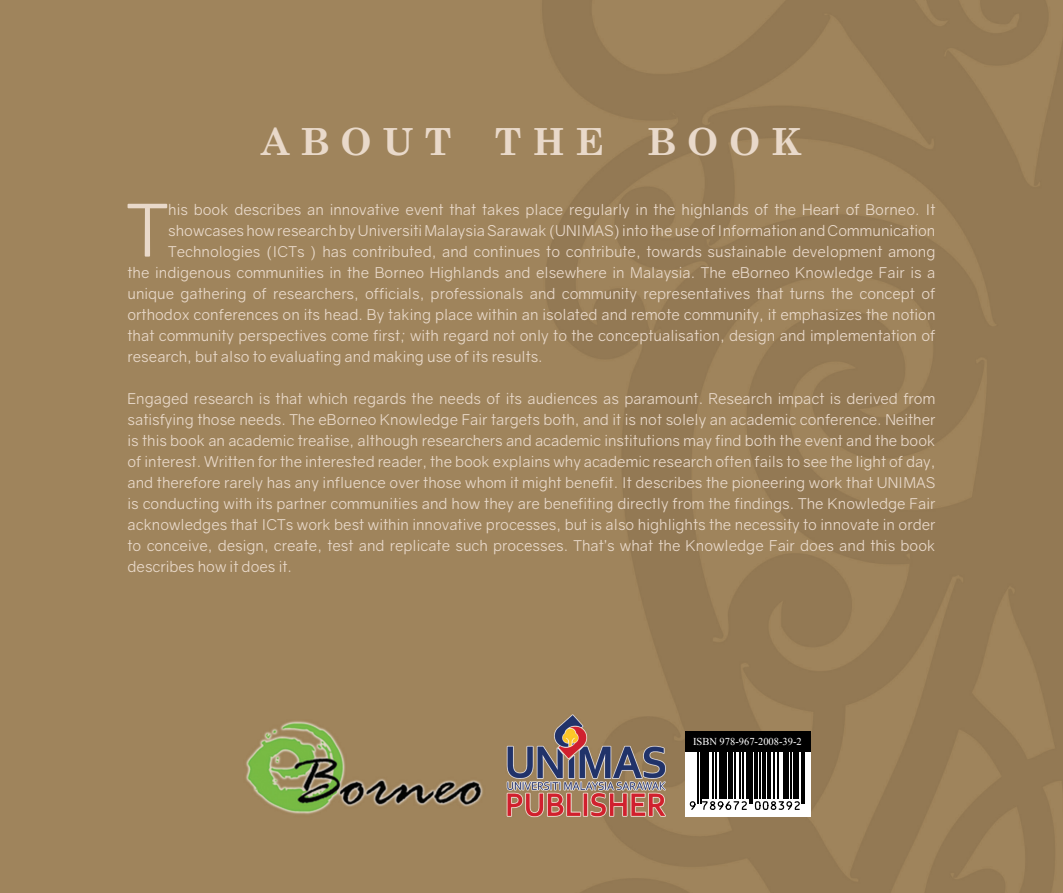
<style>
.page{position:relative;width:1063px;height:893px;background:#fff}
.page>*{position:absolute;margin:0;border:0;box-sizing:border-box;transform-origin:0 0}
.t1{font:73.05px "Gravity";color:#e9d9ca}
.t2{font:700 37.5px "Century Schoolbook";color:#e9d9ca}
.t3{font:15px/21px "Gravity";color:#e9d9ca;text-align:justify}
.t4{font:10.5px "Times New Roman";color:#fff}
</style>
<div class="page">
<img style="left:0;top:0;width:1063px;height:893px">
<svg style="left:685px;top:751px;width:125px;height:64px"></svg>
<hr style="left:698px;top:731px;width:1px;height:73px;background:#000">
<hr style="left:700px;top:731px;width:1px;height:73px;background:#000">
<hr style="left:702px;top:731px;width:4px;height:68px;background:#000">
<hr style="left:707px;top:731px;width:2px;height:68px;background:#000">
<hr style="left:712px;top:731px;width:1px;height:68px;background:#000">
<hr style="left:716px;top:731px;width:1px;height:68px;background:#000">
<hr style="left:719px;top:731px;width:1px;height:68px;background:#000">
<hr style="left:721px;top:731px;width:4px;height:68px;background:#000">
<hr style="left:726px;top:731px;width:1px;height:68px;background:#000">
<div style="left:728px;top:731px;width:5px;height:68px;background:#000"></div>
<hr style="left:735px;top:731px;width:1px;height:68px;background:#000">
<hr style="left:739px;top:731px;width:2px;height:68px;background:#000">
<hr style="left:743px;top:731px;width:1px;height:68px;background:#000">
<hr style="left:746px;top:731px;width:2px;height:68px;background:#000">
<hr style="left:750px;top:731px;width:1px;height:73px;background:#000">
<hr style="left:752px;top:731px;width:1px;height:73px;background:#000">
<hr style="left:754px;top:731px;width:3px;height:68px;background:#000">
<hr style="left:760px;top:731px;width:1px;height:68px;background:#000">
<hr style="left:762px;top:731px;width:3px;height:68px;background:#000">
<hr style="left:768px;top:731px;width:1px;height:68px;background:#000">
<hr style="left:770px;top:731px;width:1px;height:68px;background:#000">
<hr style="left:773px;top:731px;width:1px;height:68px;background:#000">
<hr style="left:778px;top:731px;width:1px;height:68px;background:#000">
<hr style="left:783px;top:731px;width:1px;height:68px;background:#000">
<hr style="left:786px;top:731px;width:3px;height:68px;background:#000">
<hr style="left:790px;top:731px;width:1px;height:68px;background:#000">
<hr style="left:793px;top:731px;width:3px;height:68px;background:#000">
<hr style="left:797px;top:731px;width:2px;height:68px;background:#000">
<hr style="left:801px;top:731px;width:1px;height:73px;background:#000">
<hr style="left:804px;top:731px;width:1px;height:73px;background:#000">
<svg style="left:689px;top:800px;width:59px;height:11px"></svg>
<svg style="left:754px;top:800px;width:46px;height:11px"></svg>
<div style="left:685px;top:731px;width:125px;height:20px;background:#000"></div>
<h2 class="t2" style="left:261px;top:113px;width:542px">A B O U T T H E B O O K</h2>
<h1 class="t1" style="left:127px;top:186px;width:43px">T</h1>
<p class="t3" style="left:168px;top:199px;width:769px">his book describes an innovative event that takes place regularly in the highlands of the Heart of Borneo. It</p>
<p class="t3" style="left:168px;top:220px;width:769px">showcases how research by Universiti Malaysia Sarawak (UNIMAS) into the use of Information and Communication</p>
<p class="t3" style="left:168px;top:241px;width:769px">Technologies (ICTs ) has contributed, and continues to contribute, towards sustainable development among</p>
<p class="t3" style="left:128px;top:262px;width:809px">the indigenous communities in the Borneo Highlands and elsewhere in Malaysia. The eBorneo Knowledge Fair is a</p>
<p class="t3" style="left:128px;top:283px;width:809px">unique gathering of researchers, officials, professionals and community representatives that turns the concept of</p>
<p class="t3" style="left:128px;top:304px;width:809px">orthodox conferences on its head. By taking place within an isolated and remote community, it emphasizes the notion</p>
<p class="t3" style="left:128px;top:325px;width:809px">that community perspectives come first; with regard not only to the conceptualisation, design and implementation of</p>
<p class="t3" style="left:128px;top:346px;width:417px">research, but also to evaluating and making use of its results.</p>
<p class="t3" style="left:128px;top:388px;width:809px">Engaged research is that which regards the needs of its audiences as paramount. Research impact is derived from satisfying those needs. The eBorneo Knowledge Fair targets both, and it is not solely an academic conference. Neither is this book an academic treatise, although researchers and academic institutions may find both the event and the book of interest. Written for the interested reader, the book explains why academic research often fails to see the light of day, and therefore rarely has any influence over those whom it might benefit. It describes the pioneering work that UNIMAS is conducting with its partner communities and how they are benefiting directly from the findings. The Knowledge Fair acknowledges that ICTs work best within innovative processes, but is also highlights the necessity to innovate in order to conceive, design, create, test and replicate such processes. That’s what the Knowledge Fair does and this book describes how it does it.</p>
<p class="t4" style="left:693px;top:734px;width:110px">ISBN 978-967-2008-39-2</p>
</div>
